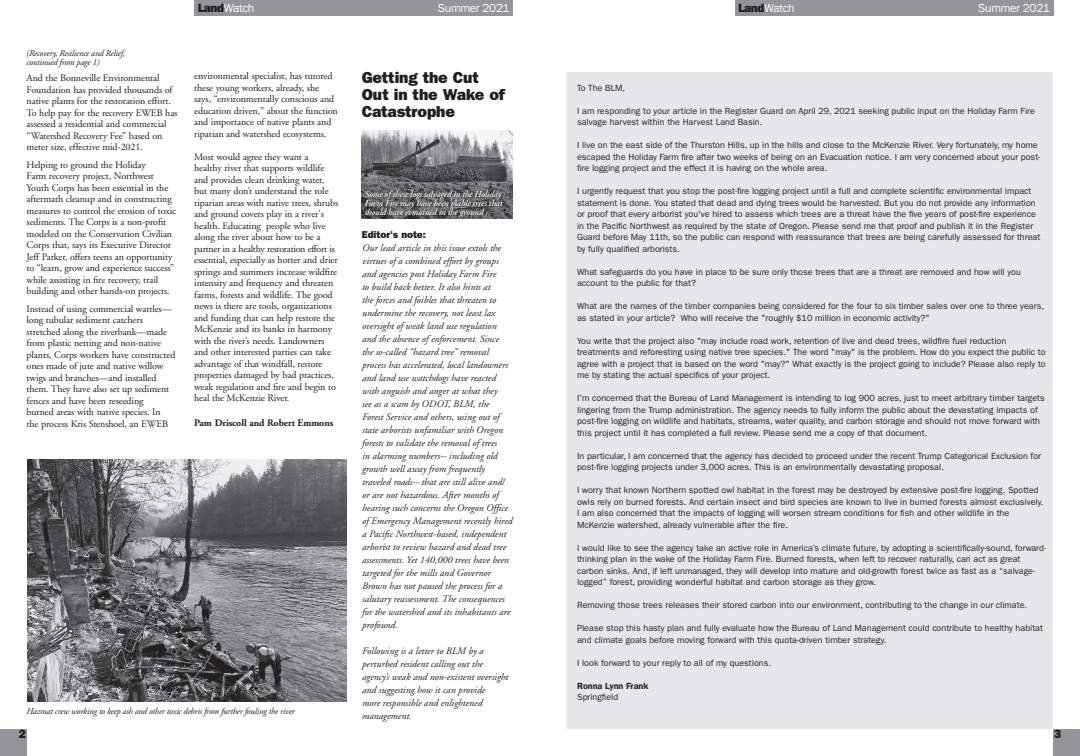
<style>
.page{position:relative;width:1080px;height:756px;background:#fff}
.page>*{position:absolute;margin:0;border:0;box-sizing:border-box;transform-origin:0 0}
.t1{font:16px/17px "ITC Franklin Gothic Std Hvy";letter-spacing:-.01em;color:#231f20}
.t2{font:12px "Franklin Gothic";letter-spacing:-.025em;color:#fff}
.t3{font:12px "ITC Franklin Gothic Std Hvy";color:#231f20}
.t4{font:10px/11.5px "Adobe Garamond";letter-spacing:-.01em;color:#231f20}
.Normal__Web{font:italic 10px/13px "Adobe Garamond";color:#231f20}
.t5{font:700 10px "Adobe Garamond";letter-spacing:-.01em;color:#231f20}
.t6{font:10px "ITC Franklin Gothic Std Hvy";letter-spacing:-.005em;color:#231f20}
.Normal__Web-2{font:9px/11.5px "ITC Franklin Gothic Std";color:#231f20}
.t7{font:italic 9px "Adobe Garamond Pro";letter-spacing:-.02em;color:#231f20}
.t8{font:italic 600 9px/9px "Adobe Garamond Pro";letter-spacing:-.02em;color:#fff;text-align:justify}
.Normal__Web-3{font:600 9px "ITC Franklin Gothic Std";color:#231f20}
.s1{font-family:"ITC Franklin Gothic Std Hvy";color:#231f20}
</style>
<div class="page">
<div style="left:194px;top:0;width:319px;height:16px;background:#939598"></div>
<div style="left:0;top:729px;width:27px;height:27px;background:#939598"></div>
<div style="left:1053px;top:729px;width:27px;height:27px;background:#939598"></div>
<div style="left:735px;top:0;width:318px;height:16px;background:#939598"></div>
<img style="left:362px;top:130px;width:151px;height:89px">
<img style="left:27px;top:459px;width:319px;height:242px">
<svg style="left:365px;top:190px;width:139px;height:28px;background:#515153"></svg>
<div style="left:567px;top:72px;width:486px;height:657px;background:#e6e7e9"></div>
<p class="t7" style="left:27px;top:48px;width:100px">(Recovery, Resilience and Relief,</p>
<p class="t7" style="left:27px;top:57px;width:75px">continued from page 1)</p>
<p class="t2" style="left:198px;top:0;width:58px"><span class="s1">Land</span>Watch</p>
<p class="t2" style="left:438px;top:0;width:73px">Summer 2021</p>
<p class="t4" style="left:27px;top:73px;width:152px">And the Bonneville Environmental Foundation has provided thousands of native plants for the restoration effort.<br>To help pay for the recovery EWEB has assessed a residential and commercial “Watershed Recovery Fee” based on meter size, effective mid-2021.</p>
<p class="t4" style="left:27px;top:159px;width:151px">Helping to ground the Holiday<br>Farm recovery project, Northwest Youth Corps has been essential in the aftermath cleanup and in constructing measures to control the erosion of toxic sediments. The Corps is a non-profit modeled on the Conservation Civilian Corps that, says its Executive Director Jeff Parker, offers teens an opportunity to “learn, grow and experience success” while assisting in fire recovery, trail building and other hands-on projects.</p>
<p class="t4" style="left:27px;top:303px;width:150px">Instead of using commercial wattles— long tubular sediment catchers stretched along the riverbank—made from plastic netting and non-native plants, Corps workers have constructed ones made of jute and native willow twigs and branches—and installed them. They have also set up sediment fences and have been reseeding<br>burned areas with native species. In<br>the process Kris Stenshoel, an EWEB</p>
<p class="t4" style="left:194px;top:71px;width:145px">environmental specialist, has tutored these young workers, already, she says, “environmentally conscious and education driven,” about the function and importance of native plants and riparian and watershed ecosystems.</p>
<p class="t4" style="left:194px;top:151px;width:146px">Most would agree they want a healthy river that supports wildlife and provides clean drinking water, but many don’t understand the role riparian areas with native trees, shrubs and ground covers play in a river's health. Educating people who live along the river about how to be a partner in a healthy restoration effort is essential, especially as hotter and drier springs and summers increase wildfire intensity and frequency and threaten farms, forests and wildlife. The good news is there are tools, organizations and funding that can help restore the McKenzie and its banks in harmony with the river’s needs. Landowners and other interested parties can take advantage of that windfall, restore properties damaged by bad practices, weak regulation and fire and begin to heal the McKenzie River.</p>
<p class="t5" style="left:194px;top:418px;width:141px">Pam Driscoll and Robert Emmons</p>
<p class="t7" style="left:27px;top:706px;width:270px">Hazmat crew working to keep ash and other toxic debris from further fouling the river</p>
<p class="t1" style="left:362px;top:69px;width:145px">Getting the Cut<br>Out in the Wake of<br>Catastrophe</p>
<p class="t8" style="left:365px;top:190px;width:139px">Some of these logs salvaged in the Holiday Farm Fire may have been viable trees that should have remained in the ground</p>
<p class="t6" style="left:362px;top:229px;width:66px">Editor's note:</p>
<p class="Normal__Web" style="left:362px;top:242px;width:152px">Our lead article in this issue extols the virtues of a combined effort by groups and agencies post Holiday Farm Fire<br>to build back better. It also hints at<br>the forces and foibles that threaten to undermine the recovery, not least lax oversight of weak land use regulation and the absence of enforcement. Since the so-called “hazard tree” removal process has accelerated, local landowners and land use watchdogs have reacted with anguish and anger at what they<br>see as a scam by ODOT, BLM, the Forest Service and others, using out of state arborists unfamiliar with Oregon forests to validate the removal of trees<br>in alarming numbers-- including old growth well away from frequently traveled roads-- that are still alive and/ or are not hazardous. After months of hearing such concerns the Oregon Office of Emergency Management recently hired a Pacific Northwest-based, independent arborist to review hazard and dead tree assessments. Yet 140,000 trees have been targeted for the mills and Governor Brown has not paused the process for a salutary reassessment. The consequences for the watershed and its inhabitants are profound.</p>
<p class="Normal__Web" style="left:362px;top:645px;width:148px">Following is a letter to BLM by a perturbed resident calling out the agency’s weak and non-existent oversight and suggesting how it can provide<br>more responsible and enlightened management.</p>
<p class="t2" style="left:738px;top:0;width:58px"><span class="s1">Land</span>Watch</p>
<p class="t2" style="left:979px;top:0;width:73px">Summer 2021</p>
<p class="Normal__Web-2" style="left:577px;top:82px;width:50px">To The BLM,</p>
<p class="Normal__Web-2" style="left:577px;top:105px;width:459px">I am responding to your article in the Register Guard on April 29, 2021 seeking public input on the Holiday Farm Fire salvage harvest within the Harvest Land Basin.</p>
<p class="Normal__Web-2" style="left:577px;top:140px;width:465px">I live on the east side of the Thurston Hills, up in the hills and close to the McKenzie River. Very fortunately, my home escaped the Holiday Farm fire after two weeks of being on an Evacuation notice. I am very concerned about your post&shy;fire logging project and the effect it is having on the whole area.</p>
<p class="Normal__Web-2" style="left:577px;top:186px;width:465px">I urgently request that you stop the post-fire logging project until a full and complete scientific environmental impact statement is done. You stated that dead and dying trees would be harvested. But you do not provide any information or proof that every arborist you've hired to assess which trees are a threat have the five years of post-fire experience in the Pacific Northwest as required by the state of Oregon. Please send me that proof and publish it in the Register Guard before May 11th, so the public can respond with reassurance that trees are being carefully assessed for threat by fully qualified arborists.</p>
<p class="Normal__Web-2" style="left:577px;top:266px;width:445px">What safeguards do you have in place to be sure only those trees that are a threat are removed and how will you account to the public for that?</p>
<p class="Normal__Web-2" style="left:577px;top:301px;width:469px">What are the names of the timber companies being considered for the four to six timber sales over one to three years, as stated in your article? Who will receive the "roughly $10 million in economic activity?"</p>
<p class="Normal__Web-2" style="left:577px;top:335px;width:470px">You write that the project also "may include road work, retention of live and dead trees, wildfire fuel reduction treatments and reforesting using native tree species." The word "may" is the problem. How do you expect the public to agree with a project that is based on the word "may?" What exactly is the project going to include? Please also reply to me by stating the actual specifics of your project.</p>
<p class="Normal__Web-2" style="left:577px;top:393px;width:469px">I'm concerned that the Bureau of Land Management is intending to log 900 acres, just to meet arbitrary timber targets lingering from the Trump administration. The agency needs to fully inform the public about the devastating impacts of post-fire logging on wildlife and habitats, streams, water quality, and carbon storage and should not move forward with this project until it has completed a full review. Please send me a copy of that document.</p>
<p class="Normal__Web-2" style="left:577px;top:450px;width:465px">In particular, I am concerned that the agency has decided to proceed under the recent Trump Categorical Exclusion for post-fire logging projects under 3,000 acres. This is an environmentally devastating proposal.</p>
<p class="Normal__Web-2" style="left:577px;top:485px;width:468px">I worry that known Northern spotted owl habitat in the forest may be destroyed by extensive post-fire logging. Spotted owls rely on burned forests. And certain insect and bird species are known to live in burned forests almost exclusively.<br>I am also concerned that the impacts of logging will worsen stream conditions for fish and other wildlife in the McKenzie watershed, already vulnerable after the fire.</p>
<p class="Normal__Web-2" style="left:577px;top:542px;width:470px">I would like to see the agency take an active role in America’s climate future, by adopting a scientifically-sound, forward&shy;thinking plan in the wake of the Holiday Farm Fire. Burned forests, when left to recover naturally, can act as great carbon sinks. And, if left unmanaged, they will develop into mature and old-growth forest twice as fast as a “salvage&shy;logged” forest, providing wonderful habitat and carbon storage as they grow.</p>
<p class="Normal__Web-2" style="left:577px;top:600px;width:452px">Removing those trees releases their stored carbon into our environment, contributing to the change in our climate.</p>
<p class="Normal__Web-2" style="left:577px;top:623px;width:467px">Please stop this hasty plan and fully evaluate how the Bureau of Land Management could contribute to healthy habitat and climate goals before moving forward with this quota-driven timber strategy.</p>
<p class="Normal__Web-2" style="left:577px;top:657px;width:195px">I look forward to your reply to all of my questions.</p>
<p class="Normal__Web-3" style="left:577px;top:680px;width:73px">Ronna Lynn Frank</p>
<p class="Normal__Web-2" style="left:577px;top:692px;width:43px">Springfield</p>
<p class="t3" style="left:19px;top:727px;width:9px">2</p>
<p class="t3" style="left:1054px;top:727px;width:9px">3</p>
</div>
